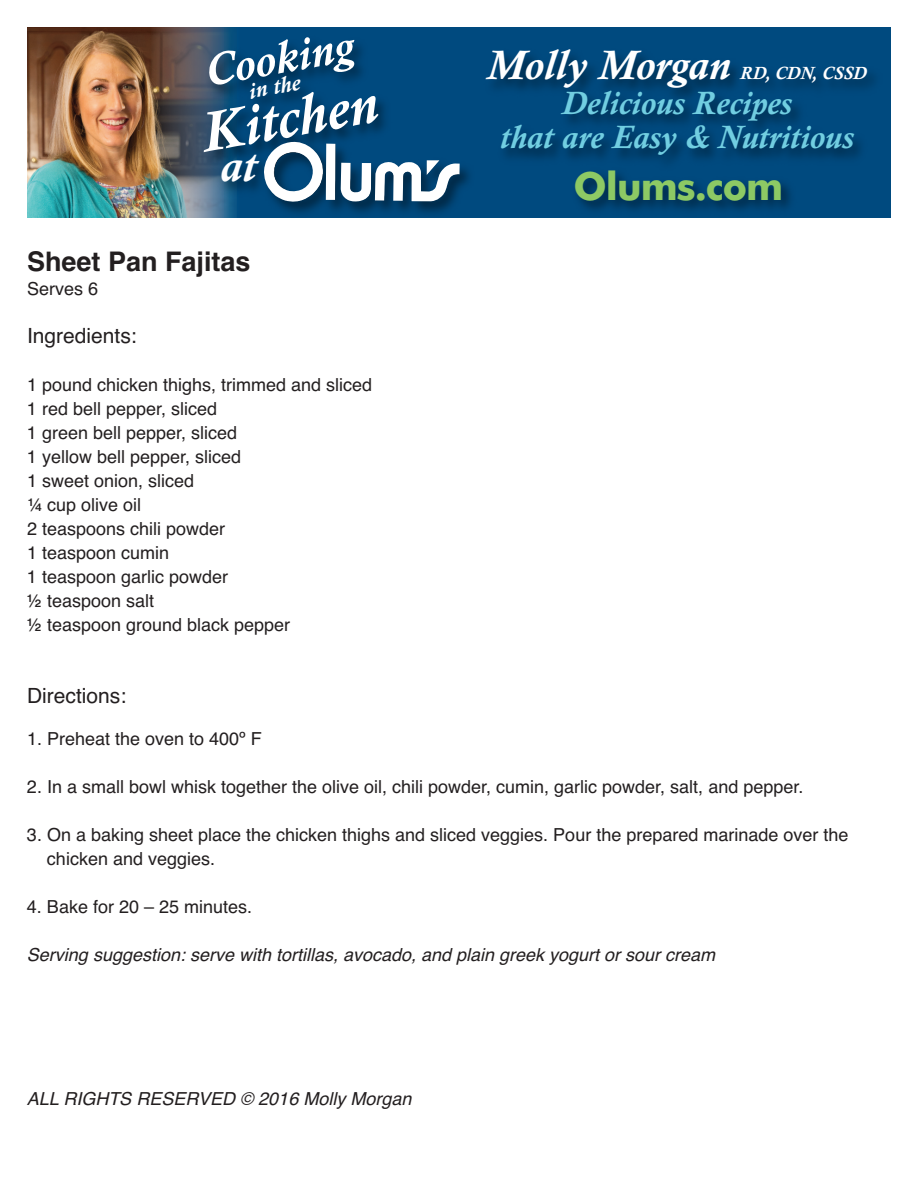
<style>
.page{position:relative;width:918px;height:1188px;background:#fff}
.page>*{position:absolute;margin:0;border:0;box-sizing:border-box;transform-origin:0 0}
.t1{font:italic 700 56.7px "Calisto";color:#fff}
.t2{font:italic 700 45.45px "Calisto";color:#fff}
.t3{font:italic 700 42px "Calisto";color:#fff}
.t4{font:700 39px "Futura BT";letter-spacing:-.025em;color:#8dc964}
.t5{font:italic 700 33px/34.5px "Calisto";color:#71cee1;text-align:center}
.t6{font:700 27px "Helvetica";color:#231f20}
.t7{font:italic 700 22.65px "Calisto";color:#fff}
.t8{font:21px "Helvetica";color:#231f20}
.t9{font:18px/24px "Helvetica";color:#231f20}
.t10{font:italic 18px "Helvetica";color:#231f20}
.t11{font:italic 700 18px "Calisto";color:#fff}
</style>
<div class="page">
<svg style="left:27px;top:27px;width:864px;height:191px;background:#004678"></svg>
<img style="left:27px;top:27px;width:125px;height:191px">
<img style="left:152px;top:27px;width:22px;height:191px">
<img style="left:174px;top:27px;width:280px;height:191px">
<img style="left:264px;top:142px;width:195px;height:60px">
<img style="left:449px;top:39px;width:425px;height:151px">
<h2 class="t2" style="left:200px;top:44px;width:152px;rotate:-10deg">Cooking</h2>
<p class="t7" style="left:247px;top:78px;width:53px;rotate:-10deg">in the</p>
<h1 class="t1" style="left:196px;top:100px;width:179px;rotate:-10deg">Kitchen</h1>
<h2 class="t2" style="left:220px;top:138px;width:37px">at</h2>
<h3 class="t6" style="left:27px;top:246px;width:225px">Sheet Pan Fajitas</h3>
<p class="t9" style="left:27px;top:277px;width:73px">Serves 6</p>
<p class="t8" style="left:27px;top:324px;width:111px">Ingredients:</p>
<p class="t9" style="left:27px;top:373px;width:347px">1 pound chicken thighs, trimmed and sliced<br>1 red bell pepper, sliced<br>1 green bell pepper, sliced<br>1 yellow bell pepper, sliced<br>1 sweet onion, sliced<br>¼ cup olive oil<br>2 teaspoons chili powder<br>1 teaspoon cumin<br>1 teaspoon garlic powder<br>½ teaspoon salt<br>½ teaspoon ground black pepper</p>
<h3 class="t3" style="left:487px;top:40px;width:245px">Molly Morgan</h3>
<p class="t11" style="left:740px;top:63px;width:128px">RD, CDN, CSSD</p>
<h3 class="t5" style="left:500px;top:85px;width:355px">Delicious Recipes<br>that are Easy &amp; Nutritious</h3>
<h3 class="t4" style="left:574px;top:170px;width:211px">Olums.com</h3>
<p class="t8" style="left:27px;top:684px;width:101px">Directions:</p>
<p class="t9" style="left:27px;top:727px;width:236px">1. Preheat the oven to 400º F</p>
<p class="t9" style="left:27px;top:775px;width:778px">2. In a small bowl whisk together the olive oil, chili powder, cumin, garlic powder, salt, and pepper.</p>
<p class="t9" style="left:47px;top:823px;width:803px;text-indent:-20px">3. On a baking sheet place the chicken thighs and sliced veggies. Pour the prepared marinade over the chicken and veggies.</p>
<p class="t9" style="left:27px;top:895px;width:227px">4. Bake for 20 – 25 minutes.</p>
<p class="t10" style="left:27px;top:944px;width:690px">Serving suggestion: serve with tortillas, avocado, and plain greek yogurt or sour cream</p>
<p class="t10" style="left:27px;top:1088px;width:386px">ALL RIGHTS RESERVED © 2016 Molly Morgan</p>
</div>
